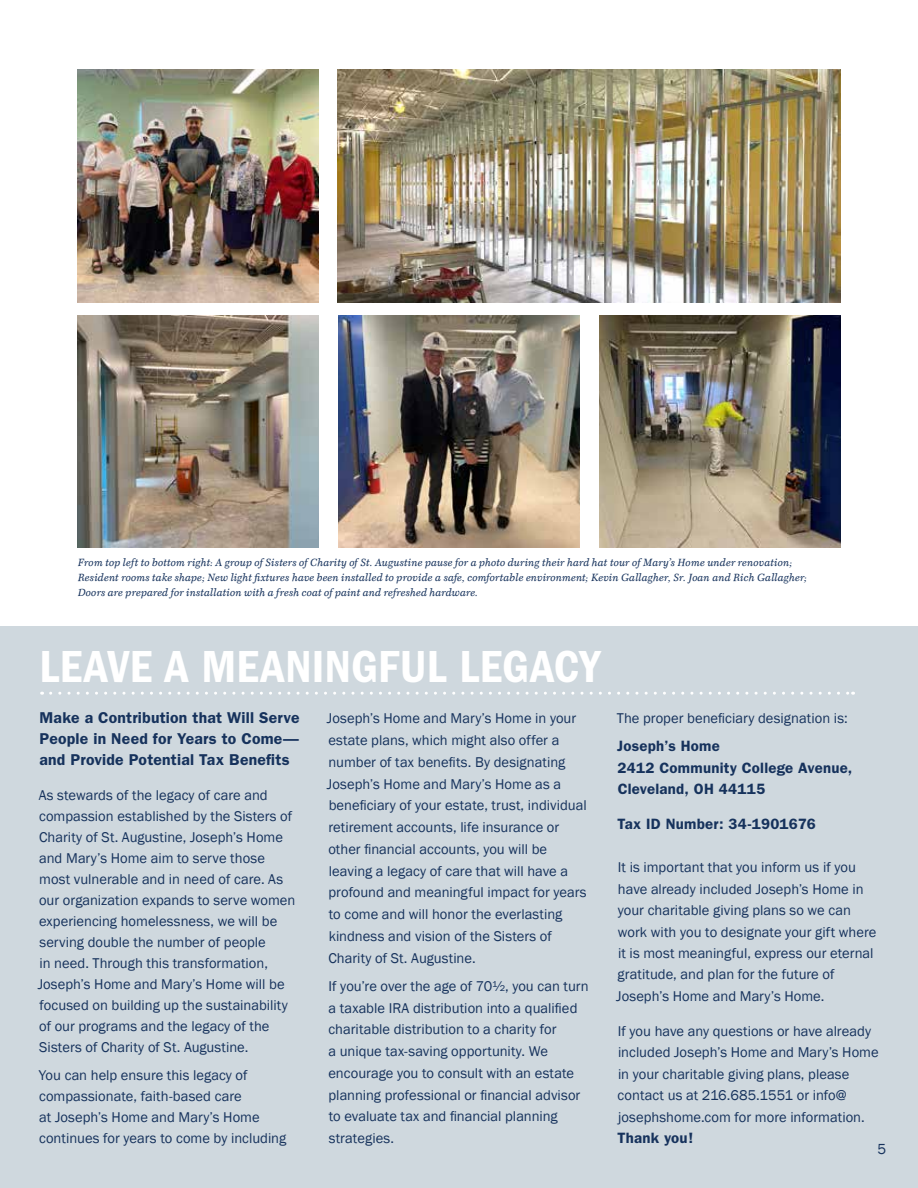
<style>
.page{position:relative;width:918px;height:1188px;background:#fff}
.page>*{position:absolute;margin:0;border:0;box-sizing:border-box;transform-origin:0 0}
.t1{font:600 condensed 46.5px "Franklin Gothic";letter-spacing:.01em;color:#fff}
.t2{font:600 15.75px/21px "Franklin Gothic";letter-spacing:.015em;color:#16325c;text-align:justify}
.t3{font:600 15px/21.5px "Franklin Gothic";letter-spacing:.015em;color:#16325c}
.t4{font:15px "Franklin Gothic";color:#16325c}
.t5{font:14.55px/21.8px "Franklin Gothic";color:#16325c}
.t6{font:italic 10.5px/15px "Mt.Augustine";letter-spacing:.025em;color:#16325c}
</style>
<div class="page">
<div style="left:0;top:626px;width:918px;height:562px;background:#cfd8de"></div>
<img style="left:338px;top:70px;width:502px;height:232px">
<img style="left:78px;top:70px;width:241px;height:232px">
<img style="left:78px;top:315px;width:241px;height:233px">
<img style="left:338px;top:315px;width:242px;height:233px">
<img style="left:599px;top:315px;width:241px;height:233px">
<svg style="left:51px;top:692px;width:803px;height:3px"></svg>
<p class="t6" style="left:78px;top:556px;width:731px">From top left to bottom right: A group of Sisters of Charity of St. Augustine pause for a photo during their hard hat tour of Mary’s Home under renovation;<br>Resident rooms take shape; New light fixtures have been installed to provide a safe, comfortable environment; Kevin Gallagher, Sr. Joan and Rich Gallagher;<br>Doors are prepared for installation with a fresh coat of paint and refreshed hardware.</p>
<h1 class="t1" style="left:39px;top:640px;width:562px">LEAVE A MEANINGFUL LEGACY</h1>
<p class="t2" style="left:39px;top:707px;width:262px">Make a Contribution that Will Serve People in Need for Years to Come— and Provide Potential Tax Benefits</p>
<p class="t5" style="left:38px;top:785px;width:259px;line-height:21px">As stewards of the legacy of care and compassion established by the Sisters of Charity of St. Augustine, Joseph’s Home and Mary’s Home aim to serve those most vulnerable and in need of care. As our organization expands to serve women experiencing homelessness, we will be serving double the number of people<br>in need. Through this transformation, Joseph’s Home and Mary’s Home will be focused on building up the sustainability of our programs and the legacy of the Sisters of Charity of St. Augustine.</p>
<p class="t5" style="left:39px;top:1065px;width:249px;line-height:21px">You can help ensure this legacy of compassionate, faith-based care<br>at Joseph’s Home and Mary’s Home continues for years to come by including</p>
<p class="t5" style="left:327px;top:708px;width:261px">Joseph’s Home and Mary’s Home in your estate plans, which might also offer a number of tax benefits. By designating Joseph’s Home and Mary’s Home as a beneficiary of your estate, trust, individual retirement accounts, life insurance or other financial accounts, you will be leaving a legacy of care that will have a profound and meaningful impact for years to come and will honor the everlasting kindness and vision of the Sisters of Charity of St. Augustine.</p>
<p class="t5" style="left:328px;top:976px;width:262px">If you’re over the age of 70½, you can turn a taxable IRA distribution into a qualified charitable distribution to a charity for<br>a unique tax-saving opportunity. We encourage you to consult with an estate planning professional or financial advisor to evaluate tax and financial planning strategies.</p>
<p class="t5" style="left:617px;top:708px;width:232px">The proper beneficiary designation is:</p>
<p class="t3" style="left:617px;top:736px;width:237px">Joseph’s Home<br>2412 Community College Avenue,<br>Cleveland, OH 44115</p>
<p class="t3" style="left:618px;top:813px;width:200px">Tax ID Number: 34-1901676</p>
<p class="t5" style="left:616px;top:857px;width:262px">It is important that you inform us if you have already included Joseph’s Home in your charitable giving plans so we can work with you to designate your gift where it is most meaningful, express our eternal gratitude, and plan for the future of Joseph’s Home and Mary’s Home.</p>
<p class="t5" style="left:618px;top:1021px;width:263px">If you have any questions or have already included Joseph’s Home and Mary’s Home in your charitable giving plans, please contact us at 216.685.1551 or info@ josephshome.com for more information.</p>
<p class="t3" style="left:618px;top:1127px;width:77px">Thank you!</p>
<p class="t4" style="left:878px;top:1139px;width:10px">5</p>
</div>
